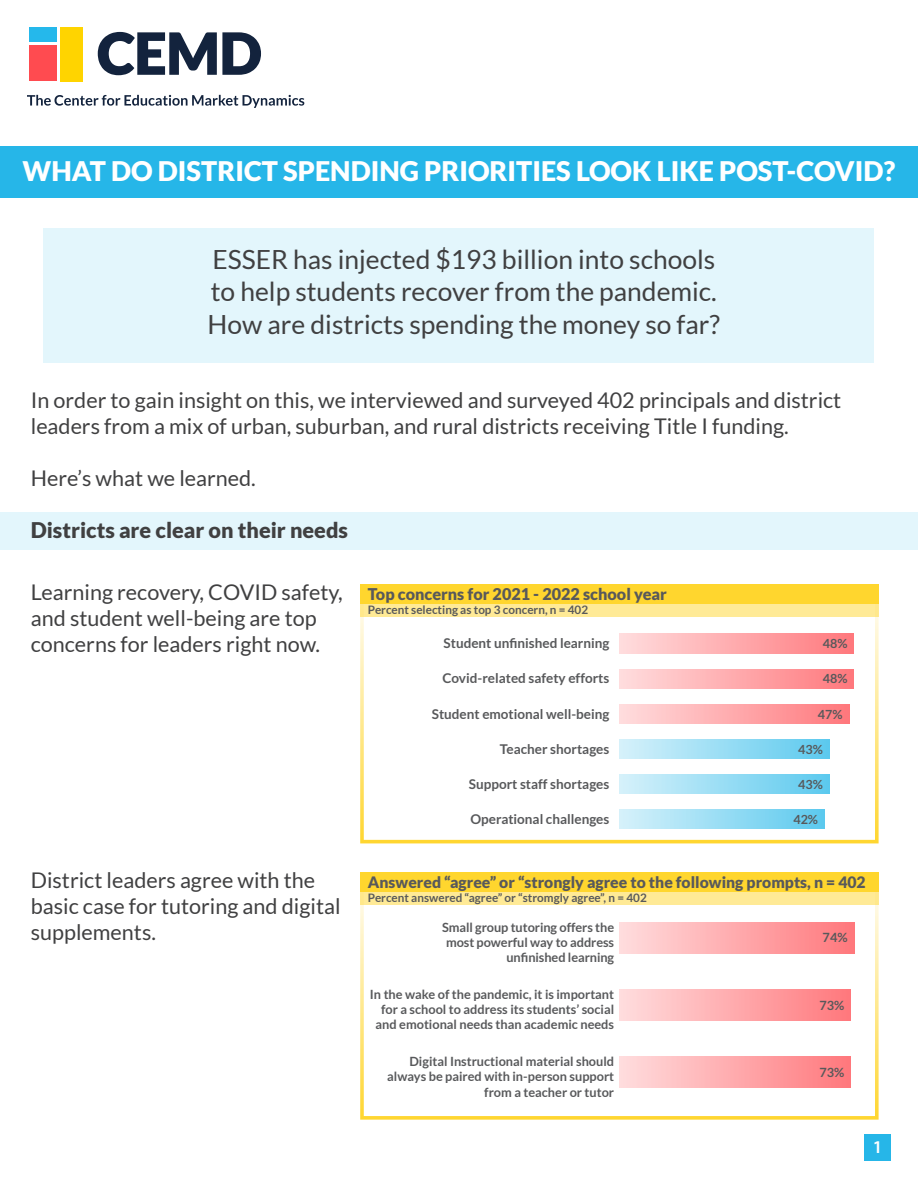
<style>
.page{position:relative;width:918px;height:1188px;background:#fff}
.page>*{position:absolute;margin:0;border:0;box-sizing:border-box;transform-origin:0 0}
.t1{font:900 27px "Lato";color:#fff}
.t2{font:26.4px/32.4px "Lato";color:#404041}
.t3{font:21.6px/26px "Lato";color:#404041}
.t4{font:900 21.6px "Lato";color:#404041}
.t5{font:600 18px "Myriad Pro";color:#fff}
.t6{font:900 16.2px "Lato";color:#58595b}
.t7{font:900 15.75px "Lato";color:#58595b}
.t8{font:700 13.5px "Lato";color:#58595b}
.t9{font:700 12.75px/15.3px "Lato";color:#58595b;text-align:right}
.t10{font:700 12.6px "Lato";color:#58595b}
.t11{font:700 11.7px "Lato";color:#58595b}
</style>
<div class="page">
<div style="left:0;top:146px;width:918px;height:52px;background:#26b6e8"></div>
<div style="left:60px;top:27px;width:22px;height:54px;background:#ffd400"></div>
<div style="left:29px;top:27px;width:28px;height:15px;background:#25b8eb"></div>
<div style="left:29px;top:45px;width:28px;height:36px;background:#ff4b50"></div>
<svg style="left:27px;top:95px;width:277px;height:13px"></svg>
<svg style="left:98px;top:32px;width:163px;height:43px"></svg>
<div style="left:864px;top:1134px;width:27px;height:27px;background:#26b6e8"></div>
<div style="left:43px;top:229px;width:831px;height:134px;background:#e3f6fc"></div>
<div style="left:0;top:512px;width:918px;height:38px;background:#e3f6fc"></div>
<svg style="left:360px;top:617px;width:519px;height:226px"></svg>
<div style="left:360px;top:584px;width:519px;height:33px;background:#ffea96"></div>
<div style="left:360px;top:584px;width:519px;height:20px;background:#ffd62e"></div>
<div style="left:619px;top:634px;width:235px;height:19px;background:linear-gradient(to right,#ffddde,#ff777c)"></div>
<div style="left:619px;top:669px;width:235px;height:19px;background:linear-gradient(to right,#ffddde,#ff777c)"></div>
<div style="left:619px;top:704px;width:230px;height:20px;background:linear-gradient(to right,#ffddde,#ff787c)"></div>
<div style="left:619px;top:739px;width:210px;height:20px;background:linear-gradient(to right,#d6f1fa,#5cc9ee)"></div>
<div style="left:619px;top:774px;width:210px;height:20px;background:linear-gradient(to right,#d6f1fa,#5cc9ee)"></div>
<div style="left:619px;top:809px;width:206px;height:20px;background:linear-gradient(to right,#d6f1fa,#5cc9ee)"></div>
<svg style="left:360px;top:905px;width:519px;height:215px"></svg>
<div style="left:360px;top:872px;width:519px;height:33px;background:#ffea96"></div>
<div style="left:360px;top:872px;width:519px;height:20px;background:#ffd62e"></div>
<div style="left:619px;top:922px;width:235px;height:32px;background:linear-gradient(to right,#ffddde,#ff777c)"></div>
<div style="left:619px;top:989px;width:232px;height:32px;background:linear-gradient(to right,#ffddde,#ff787c)"></div>
<div style="left:619px;top:1057px;width:232px;height:31px;background:linear-gradient(to right,#ffddde,#ff787c)"></div>
<p class="t1" style="left:23px;top:155px;width:874px">WHAT DO DISTRICT SPENDING PRIORITIES LOOK LIKE POST-COVID?</p>
<p class="t2" style="left:208px;top:243px;width:514px">ESSER has injected $193 billion into schools to help students recover from the pandemic.<br>How are districts spending the money so far?</p>
<p class="t3" style="left:31px;top:387px;width:812px">In order to gain insight on this, we interviewed and surveyed 402 principals and district leaders from a mix of urban, suburban, and rural districts receiving Title I funding.</p>
<p class="t3" style="left:31px;top:465px;width:227px">Here’s what we learned.</p>
<p class="t4" style="left:31px;top:517px;width:319px">Districts are clear on their needs</p>
<p class="t3" style="left:31px;top:579px;width:313px">Learning recovery, COVID safety, and student well-being are top concerns for leaders right now.</p>
<p class="t3" style="left:31px;top:867px;width:311px">District leaders agree with the basic case for tutoring and digital supplements.</p>
<p class="t6" style="left:368px;top:585px;width:301px">Top concerns for 2021 - 2022 school year</p>
<p class="t11" style="left:368px;top:603px;width:222px">Percent selecting as top 3 concern, n = 402</p>
<p class="t8" style="left:444px;top:636px;width:167px">Student unfinished learning</p>
<p class="t8" style="left:442px;top:671px;width:168px">Covid-related safety efforts</p>
<p class="t8" style="left:432px;top:706px;width:179px">Student emotional well-being</p>
<p class="t8" style="left:500px;top:741px;width:111px">Teacher shortages</p>
<p class="t8" style="left:469px;top:776px;width:142px">Support staff shortages</p>
<p class="t8" style="left:470px;top:811px;width:141px">Operational challenges</p>
<p class="t10" style="left:823px;top:637px;width:26px">48%</p>
<p class="t10" style="left:823px;top:672px;width:26px">48%</p>
<p class="t10" style="left:818px;top:707px;width:26px">47%</p>
<p class="t10" style="left:798px;top:742px;width:26px">43%</p>
<p class="t10" style="left:798px;top:777px;width:26px">43%</p>
<p class="t10" style="left:793px;top:812px;width:26px">42%</p>
<p class="t7" style="left:368px;top:873px;width:499px">Answered “agree” or “strongly agree to the following prompts, n = 402</p>
<p class="t9" style="left:442px;top:919px;width:174px">Small group tutoring offers the most powerful way to address unfinished learning</p>
<p class="t9" style="left:370px;top:986px;width:246px">In the wake of the pandemic, it is important for a school to address its students’ social and emotional needs than academic needs</p>
<p class="t9" style="left:387px;top:1054px;width:228px">Digital Instructional material should always be paired with in-person support from a teacher or tutor</p>
<p class="t11" style="left:368px;top:891px;width:280px">Percent answered “agree” or “stromgly agree”, n = 402</p>
<p class="t9" style="left:823px;top:930px;width:27px">74%</p>
<p class="t9" style="left:819px;top:997px;width:27px">73%</p>
<p class="t9" style="left:819px;top:1064px;width:27px">73%</p>
<p class="t5" style="left:873px;top:1136px;width:11px">1</p>
</div>
